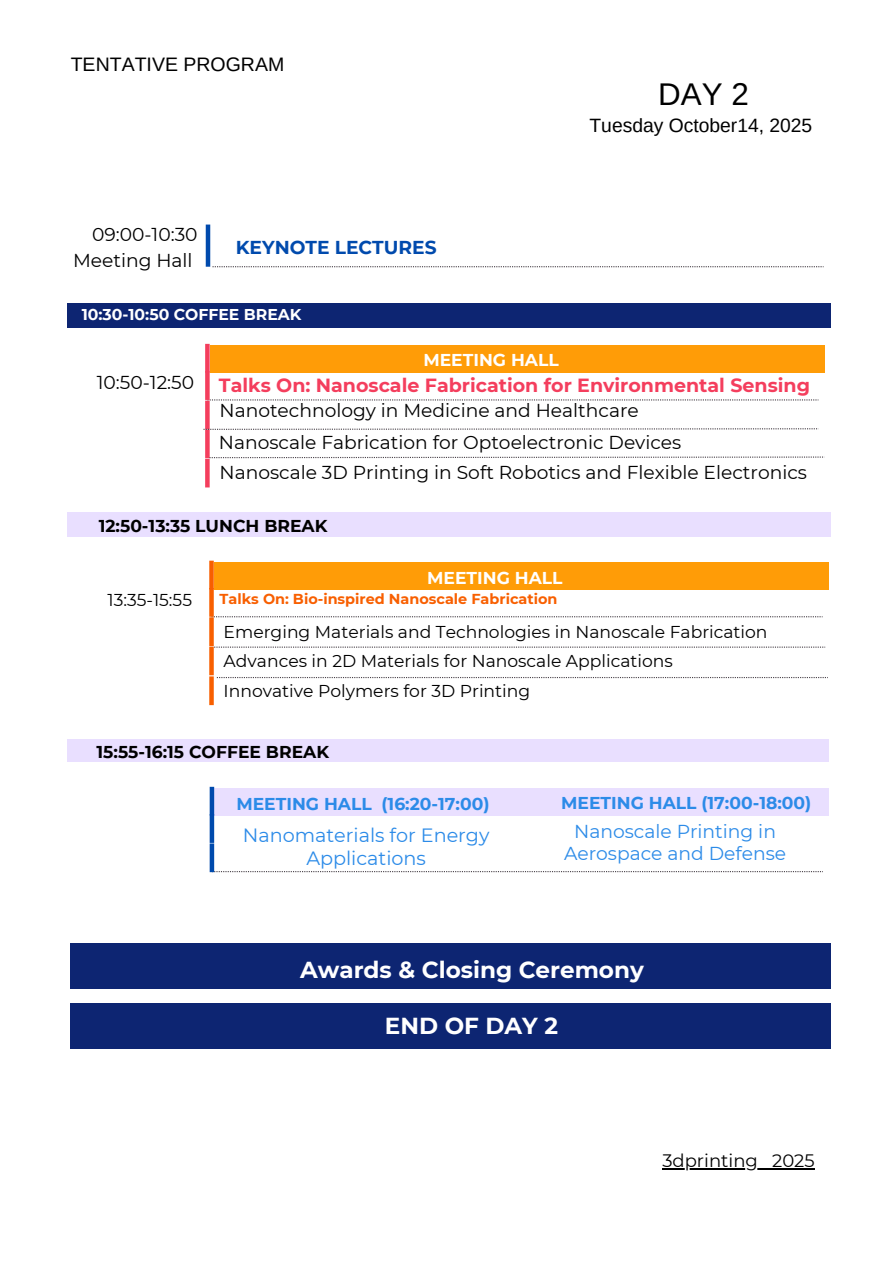
<style>
.page{position:relative;width:894px;height:1264px;background:#fff}
.page>*{position:absolute;margin:0;border:0;box-sizing:border-box;transform-origin:0 0}
.t1{font:31.35px "Arimo";color:#000}
.t2{font:700 23.1px "Montserrat";color:#fff}
.t3{font:19.5px "Arimo";color:#000}
.t4{font:19.2px/22.5px "Montserrat";color:#2c8be8;text-align:center}
.t5{font:19.2px "Arimo";color:#000}
.t6{font:700 19.05px "Montserrat";color:#f43e5d}
.t7{font:18.75px/21.9px "Montserrat";color:#2c8be8;text-align:center}
.t8{font:18.6px/25.8px "Montserrat";color:#000;text-align:right}
.t9{font:700 18.6px "Montserrat";color:#004aad}
.t10{font:18px "Montserrat";color:#000}
.t11{font:17.1px/29.5px "Montserrat";color:#000}
.t12{font:700 17.1px "Montserrat";color:#2c8be8}
.t13{font:700 17.1px "Montserrat";color:#000}
.t14{font:700 17.1px "Montserrat";color:#fff}
.t15{font:700 15.6px "Montserrat";color:#fff}
.t16{font:700 14.4px "Montserrat";color:#f85f00}
</style>
<div class="page">
<div style="left:68px;top:303px;width:762px;height:25px;background:#0d2572"></div>
<svg style="left:212px;top:266px;width:611px;height:1px"></svg>
<hr style="left:206px;top:224px;width:4px;height:43px;background:#004aad">
<div style="left:209px;top:345px;width:615px;height:27px;background:#ff9c07"></div>
<svg style="left:205px;top:344px;width:4px;height:27px"></svg>
<svg style="left:209px;top:399px;width:609px;height:1px"></svg>
<svg style="left:205px;top:371px;width:4px;height:29px"></svg>
<svg style="left:205px;top:400px;width:4px;height:28px"></svg>
<div style="left:68px;top:512px;width:762px;height:25px;background:#e9dfff"></div>
<div style="left:67px;top:738px;width:761px;height:23px;background:#e9dfff"></div>
<div style="left:214px;top:788px;width:614px;height:27px;background:#e9dfff"></div>
<hr style="left:210px;top:786px;width:4px;height:29px;background:#004aad">
<svg style="left:214px;top:871px;width:608px;height:1px"></svg>
<div style="left:209px;top:814px;width:5px;height:28px;background:#004aad"></div>
<div style="left:209px;top:843px;width:5px;height:29px;background:#004aad"></div>
<div style="left:214px;top:562px;width:614px;height:27px;background:#ff9c07"></div>
<div style="left:209px;top:560px;width:5px;height:29px;background:#f85f00"></div>
<svg style="left:211px;top:616px;width:611px;height:1px"></svg>
<div style="left:209px;top:588px;width:5px;height:28px;background:#f85f00"></div>
<div style="left:209px;top:617px;width:5px;height:29px;background:#f85f00"></div>
<div style="left:209px;top:646px;width:5px;height:29px;background:#f85f00"></div>
<div style="left:209px;top:676px;width:5px;height:29px;background:#f85f00"></div>
<svg style="left:205px;top:430px;width:4px;height:28px"></svg>
<svg style="left:205px;top:459px;width:4px;height:28px"></svg>
<div style="left:70px;top:1002px;width:760px;height:46px;background:#0d2572"></div>
<div style="left:70px;top:943px;width:760px;height:45px;background:#0d2572"></div>
<hr style="left:662px;top:1168px;width:95px;height:1px;background:#000">
<svg style="left:757px;top:1168px;width:14px;height:1px"></svg>
<hr style="left:771px;top:1168px;width:43px;height:1px;background:#000">
<svg style="left:203px;top:428px;width:615px;height:2px"></svg>
<svg style="left:214px;top:646px;width:611px;height:1px"></svg>
<svg style="left:217px;top:677px;width:609px;height:1px"></svg>
<svg style="left:209px;top:456px;width:615px;height:2px"></svg>
<p class="t3" style="left:71px;top:54px;width:215px">TENTATIVE PROGRAM</p>
<h1 class="t1" style="left:658px;top:76px;width:92px">DAY 2</h1>
<p class="t5" style="left:589px;top:115px;width:224px">Tuesday October14, 2025</p>
<p class="t8" style="left:73px;top:222px;width:126px">09:00-10:30<br>Meeting Hall</p>
<p class="t9" style="left:236px;top:236px;width:202px">KEYNOTE LECTURES</p>
<p class="t15" style="left:82px;top:305px;width:221px">10:30-10:50 COFFEE BREAK</p>
<p class="t14" style="left:423px;top:349px;width:137px">MEETING HALL</p>
<p class="t8" style="left:97px;top:369px;width:99px">10:50-12:50</p>
<p class="t6" style="left:219px;top:374px;width:592px">Talks On: Nanoscale Fabrication for Environmental Sensing</p>
<p class="t8" style="left:219px;top:398px;width:420px">Nanotechnology in Medicine and Healthcare</p>
<p class="t8" style="left:219px;top:427px;width:589px;line-height:30px;text-align:left">Nanoscale Fabrication for Optoelectronic Devices<br>Nanoscale 3D Printing in Soft Robotics and Flexible Electronics</p>
<p class="t13" style="left:99px;top:515px;width:230px">12:50-13:35 LUNCH BREAK</p>
<p class="t14" style="left:427px;top:567px;width:137px">MEETING HALL</p>
<p class="t11" style="left:108px;top:584px;width:86px">13:35-15:55</p>
<p class="t16" style="left:219px;top:590px;width:339px">Talks On: Bio-inspired Nanoscale Fabrication</p>
<p class="t11" style="left:223px;top:617px;width:545px">Emerging Materials and Technologies in Nanoscale Fabrication<br>Advances in 2D Materials for Nanoscale Applications<br>Innovative Polymers for 3D Printing</p>
<p class="t13" style="left:97px;top:741px;width:234px">15:55-16:15 COFFEE BREAK</p>
<p class="t12" style="left:236px;top:793px;width:255px">MEETING HALL (16:20-17:00)</p>
<p class="t4" style="left:243px;top:824px;width:248px">Nanomaterials for Energy<br>Applications</p>
<p class="t12" style="left:561px;top:792px;width:252px">MEETING HALL (17:00-18:00)</p>
<p class="t7" style="left:564px;top:820px;width:224px">Nanoscale Printing in<br>Aerospace and Defense</p>
<p class="t2" style="left:300px;top:955px;width:345px">Awards &amp; Closing Ceremony</p>
<p class="t2" style="left:385px;top:1011px;width:174px">END OF DAY 2</p>
<p class="t10" style="left:662px;top:1149px;width:154px">3dprinting 2025</p>
</div>
